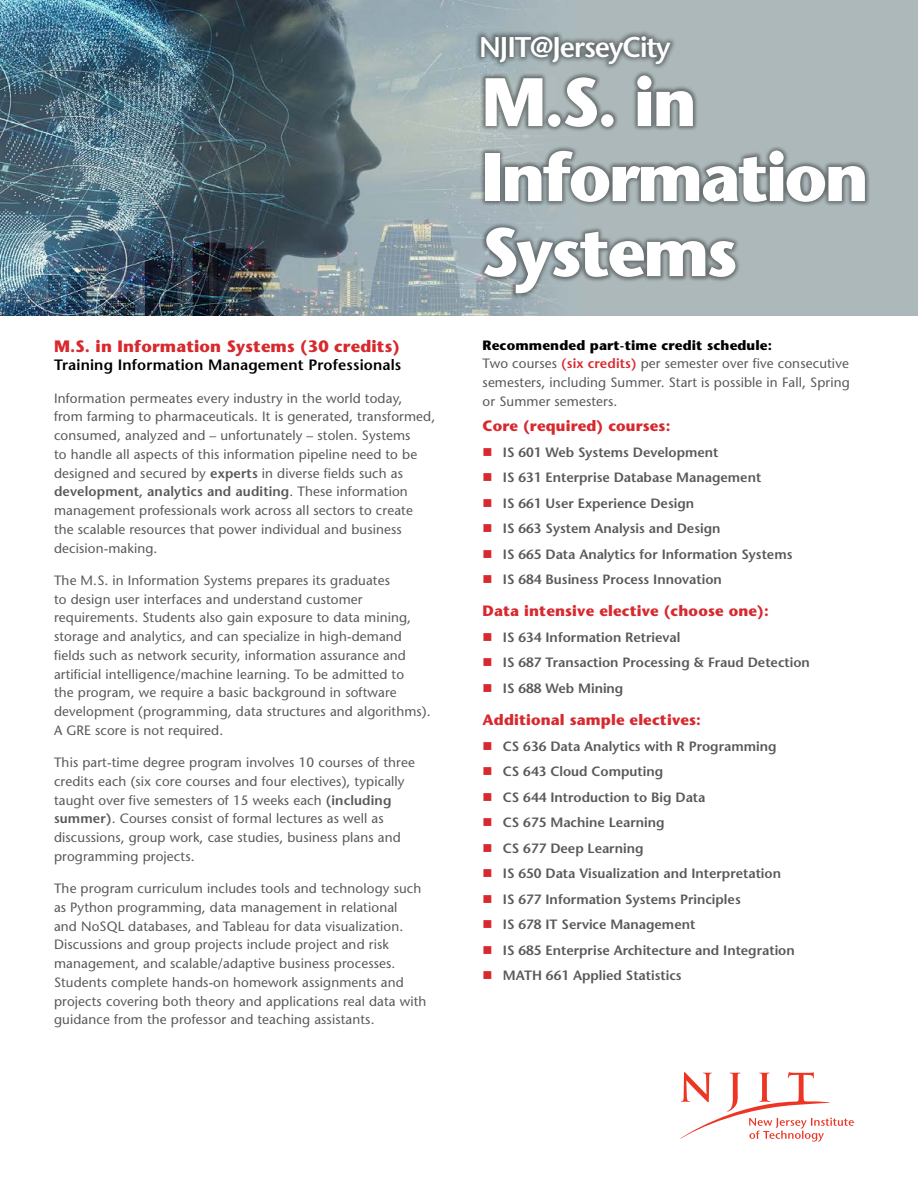
<style>
.page{position:relative;width:918px;height:1188px;background:#fff}
.page>*{position:absolute;margin:0;border:0;box-sizing:border-box;transform-origin:0 0}
.t1{font:700 68.4px/75px "Stone Sans Std";letter-spacing:-.04em;color:#fff}
.t2{font:600 28.5px "Stone Sans Std";letter-spacing:-.04em;color:#fff}
.t3{font:700 16.5px "Stone Sans Std";letter-spacing:.01em;color:#d7292e}
.t4{font:700 15px "Stone Sans Std";letter-spacing:.01em;color:#d7292e}
.t5{font:600 15px "Stone Sans Std";letter-spacing:.01em;color:#000}
.t6{font:500 13.5px/18.8px "Stone Sans Std";letter-spacing:.01em;color:#58595b}
.t7{font:600 13.5px/25.5px "Stone Sans Std";color:#58595b}
.s1{font-weight:600}
.s2{font-weight:700;color:#000}
.s3{font-weight:600;color:#d7292e}
</style>
<div class="page">
<img style="left:0;top:0;width:918px;height:315px">
<svg style="left:680px;top:1072px;width:174px;height:70px"></svg>
<div style="left:478px;top:71px;width:392px;height:228px;background:#000;opacity:.39"></div>
<div style="left:475px;top:30px;width:202px;height:40px;background:#000;opacity:.39"></div>
<p class="t3" style="left:54px;top:336px;width:347px">M.S. in Information Systems (30 credits)</p>
<p class="t5" style="left:54px;top:356px;width:349px">Training Information Management Professionals</p>
<p class="t6" style="left:54px;top:389px;width:383px">Information permeates every industry in the world today,<br>from farming to pharmaceuticals. It is generated, transformed, consumed, analyzed and – unfortunately – stolen. Systems<br>to handle all aspects of this information pipeline need to be designed and secured by <span class="s1">experts</span> in diverse fields such as <span class="s1">development, analytics and auditing</span>. These information management professionals work across all sectors to create the scalable resources that power individual and business decision-making.</p>
<p class="t6" style="left:54px;top:571px;width:378px">The M.S. in Information Systems prepares its graduates<br>to design user interfaces and understand customer requirements. Students also gain exposure to data mining, storage and analytics, and can specialize in high-demand fields such as network security, information assurance and artificial intelligence/machine learning. To be admitted to<br>the program, we require a basic background in software development (programming, data structures and algorithms).<br>A GRE score is not required.</p>
<p class="t6" style="left:54px;top:753px;width:362px">This part-time degree program involves 10 courses of three credits each (six core courses and four electives), typically taught over five semesters of 15 weeks each <span class="s1">(including summer)</span>. Courses consist of formal lectures as well as discussions, group work, case studies, business plans and programming projects.</p>
<p class="t6" style="left:54px;top:879px;width:374px">The program curriculum includes tools and technology such as Python programming, data management in relational<br>and NoSQL databases, and Tableau for data visualization.<br>Discussions and group projects include project and risk management, and scalable/adaptive business processes.<br>Students complete hands-on homework assignments and projects covering both theory and applications real data with guidance from the professor and teaching assistants.</p>
<h2 class="t2" style="left:479px;top:30px;width:193px">NJIT@JerseyCity</h2>
<h1 class="t1" style="left:482px;top:65px;width:389px">M.S. in<br>Information<br>Systems</h1>
<p class="t6" style="left:483px;top:335px;width:369px"><span class="s2">Recommended part-time credit schedule:<br></span>Two courses <span class="s3">(six credits)</span> per semester over five consecutive semesters, including Summer. Start is possible in Fall, Spring or Summer semesters.</p>
<p class="t4" style="left:483px;top:417px;width:189px">Core (required) courses:</p>
<p class="t7" style="left:503px;top:439px;width:291px">IS 601 Web Systems Development<br>IS 631 Enterprise Database Management<br>IS 661 User Experience Design<br>IS 663 System Analysis and Design<br>IS 665 Data Analytics for Information Systems IS 684 Business Process Innovation</p>
<p class="t4" style="left:483px;top:602px;width:288px">Data intensive elective (choose one):</p>
<p class="t7" style="left:503px;top:624px;width:308px">IS 634 Information Retrieval<br>IS 687 Transaction Processing &amp; Fraud Detection<br>IS 688 Web Mining</p>
<p class="t4" style="left:483px;top:711px;width:220px">Additional sample electives:</p>
<p class="t7" style="left:503px;top:733px;width:293px">CS 636 Data Analytics with R Programming<br>CS 643 Cloud Computing<br>CS 644 Introduction to Big Data<br>CS 675 Machine Learning<br>CS 677 Deep Learning<br>IS 650 Data Visualization and Interpretation<br>IS 677 Information Systems Principles<br>IS 678 IT Service Management<br>IS 685 Enterprise Architecture and Integration<br>MATH 661 Applied Statistics</p>
</div>
